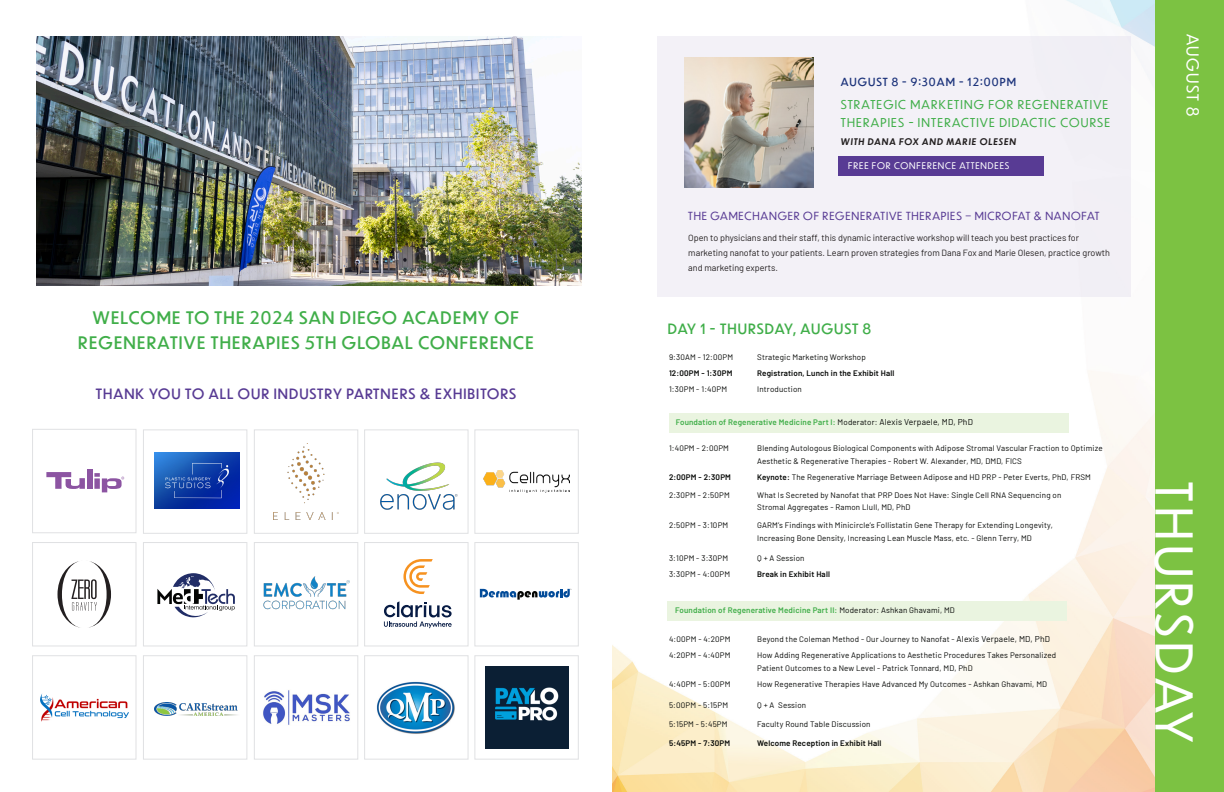
<style>
.page{position:relative;width:1224px;height:792px;background:#fff}
.page>*{position:absolute;margin:0;border:0;box-sizing:border-box;transform-origin:0 0}
.t1{font:50px "Dunbar Low";letter-spacing:.1em;color:#fff}
.t2{font:17px/25px "Dunbar Tall";letter-spacing:.075em;color:#40ae49;text-align:center}
.t3{font:16px "Dunbar Tall";letter-spacing:.09em;color:#fff}
.t4{font:14px "Dunbar Tall";letter-spacing:.075em;color:#583b94}
.t5{font:14px "Dunbar Tall";letter-spacing:.06em;color:#40ae49}
.t6{font:12px/18px "Dunbar Tall";letter-spacing:.1em;color:#40ae49}
.t7{font:11px "Dunbar Tall";letter-spacing:.075em;color:#583b94}
.t8{font:11px "Dunbar Tall";letter-spacing:.1em;color:#1e357c}
.t9{font:9px/15px "Barlow";color:#231f20}
.t10{font:9px "Dunbar Tall";letter-spacing:.1em;color:#fff}
.t11{font:italic 500 9px "Dunbar Tall";letter-spacing:.1em;color:#231f20}
.t12{font:8px/13px "Barlow";letter-spacing:.02em;color:#050705}
.t13{font:600 8px "Barlow";letter-spacing:.02em;color:#40ae49}
.t14{font:600 8px "Barlow";letter-spacing:.02em;color:#050705}
.s1{font-weight:400;color:#050705}
.s2{font-weight:400;font-size:8.5px;color:#050705}
.s3{font-weight:600}
.s4{font-size:8.5px}
</style>
<div class="page">
<img style="left:612px;top:0;width:544px;height:792px">
<div style="left:1156px;top:0;width:68px;height:792px;background:#7cc242"></div>
<img style="left:36px;top:36px;width:546px;height:250px">
<div style="left:669px;top:413px;width:400px;height:19px;background:#eaf4e0"></div>
<div style="left:667px;top:601px;width:400px;height:19px;background:#eaf4e0"></div>
<div style="left:657px;top:36px;width:473px;height:261px;background:#f3f1f7"></div>
<img style="left:684px;top:58px;width:130px;height:129px">
<div style="left:838px;top:156px;width:206px;height:20px;background:#583b94"></div>
<img style="left:154px;top:703px;width:84px;height:13px">
<div style="left:143px;top:655px;width:104px;height:105px;border:1px solid #e0e1e3"></div>
<svg style="left:157px;top:573px;width:78px;height:45px"></svg>
<div style="left:143px;top:542px;width:104px;height:104px;border:1px solid #e0e1e3"></div>
<img style="left:155px;top:453px;width:84px;height:55px">
<div style="left:143px;top:429px;width:104px;height:105px;border:1px solid #e0e1e3"></div>
<img style="left:40px;top:694px;width:88px;height:27px">
<div style="left:32px;top:655px;width:105px;height:105px;border:1px solid #e0e1e3"></div>
<svg style="left:46px;top:472px;width:39px;height:17px"></svg>
<div style="left:87px;top:470px;width:5px;height:19px;background:#8c54a2"></div>
<svg style="left:94px;top:473px;width:30px;height:19px"></svg>
<div style="left:32px;top:429px;width:105px;height:104px;border:1px solid #e0e1e3"></div>
<svg style="left:58px;top:561px;width:53px;height:67px"></svg>
<div style="left:32px;top:542px;width:105px;height:104px;border:1px solid #e0e1e3"></div>
<img style="left:263px;top:690px;width:87px;height:35px">
<div style="left:254px;top:655px;width:104px;height:105px;border:1px solid #e0e1e3"></div>
<img style="left:263px;top:576px;width:86px;height:34px">
<div style="left:254px;top:542px;width:104px;height:104px;border:1px solid #e0e1e3"></div>
<img style="left:274px;top:443px;width:64px;height:77px">
<div style="left:254px;top:429px;width:104px;height:105px;border:1px solid #e0e1e3"></div>
<img style="left:377px;top:681px;width:78px;height:53px">
<div style="left:364px;top:655px;width:105px;height:105px;border:1px solid #e0e1e3"></div>
<svg style="left:403px;top:559px;width:30px;height:35px"></svg>
<svg style="left:384px;top:601px;width:68px;height:27px"></svg>
<div style="left:364px;top:542px;width:105px;height:104px;border:1px solid #e0e1e3"></div>
<img style="left:380px;top:462px;width:78px;height:48px">
<div style="left:364px;top:429px;width:105px;height:105px;border:1px solid #e0e1e3"></div>
<img style="left:486px;top:666px;width:82px;height:83px">
<div style="left:474px;top:655px;width:105px;height:105px;border:1px solid #e0e1e3"></div>
<svg style="left:480px;top:589px;width:92px;height:11px"></svg>
<div style="left:474px;top:542px;width:105px;height:104px;border:1px solid #e0e1e3"></div>
<img style="left:484px;top:471px;width:85px;height:21px">
<div style="left:474px;top:429px;width:105px;height:105px;border:1px solid #e0e1e3"></div>
<p class="t2" style="left:78px;top:304px;width:457px">WELCOME TO THE 2024 SAN DIEGO ACADEMY OF<br>REGENERATIVE THERAPIES 5TH GLOBAL CONFERENCE</p>
<p class="t4" style="left:96px;top:383px;width:422px">THANK YOU TO ALL OUR INDUSTRY PARTNERS &amp; EXHIBITORS</p>
<p class="t8" style="left:841px;top:74px;width:177px">AUGUST 8 - 9:30AM - 12:00PM</p>
<p class="t6" style="left:841px;top:95px;width:271px">STRATEGIC MARKETING FOR REGENERATIVE<br>THERAPIES - INTERACTIVE DIDACTIC COURSE</p>
<p class="t11" style="left:841px;top:135px;width:177px">WITH DANA FOX AND MARIE OLESEN</p>
<p class="t10" style="left:848px;top:159px;width:163px">FREE FOR CONFERENCE ATTENDEES</p>
<p class="t7" style="left:688px;top:207px;width:413px">THE GAMECHANGER OF REGENERATIVE THERAPIES – MICROFAT &amp; NANOFAT</p>
<p class="t9" style="left:688px;top:229px;width:423px">Open to physicians and their staff, this dynamic interactive workshop will teach you best practices for marketing nanofat to your patients. Learn proven strategies from Dana Fox and Marie Olesen, practice growth and marketing experts.</p>
<p class="t5" style="left:668px;top:319px;width:205px">DAY 1 - THURSDAY, AUGUST 8</p>
<p class="t12" style="left:669px;top:350px;width:66px">9:30AM - 12:00PM</p>
<p class="t14" style="left:669px;top:368px;width:65px">12:00PM - 1:30PM</p>
<p class="t12" style="left:669px;top:382px;width:60px">1:30PM - 1:40PM</p>
<p class="t12" style="left:757px;top:350px;width:110px">Strategic Marketing Workshop</p>
<p class="t14" style="left:757px;top:368px;width:139px">Registration, Lunch in the Exhibit Hall</p>
<p class="t12" style="left:757px;top:382px;width:46px">Introduction</p>
<p class="t13" style="left:676px;top:416px;width:299px">Foundation of Regenerative Medicine Part I: <span class="s1">Moderator:</span> <span class="s2">Alexis Verpaele, MD, PhD</span></p>
<p class="t12" style="left:669px;top:441px;width:61px">1:40PM - 2:00PM</p>
<p class="t14" style="left:669px;top:472px;width:64px">2:00PM - 2:30PM</p>
<p class="t12" style="left:669px;top:488px;width:62px">2:30PM - 2:50PM</p>
<p class="t12" style="left:669px;top:518px;width:61px">2:50PM - 3:10PM</p>
<p class="t12" style="left:669px;top:551px;width:61px">3:10PM - 3:30PM</p>
<p class="t12" style="left:669px;top:567px;width:63px">3:30PM - 4:00PM</p>
<p class="t12" style="left:757px;top:441px;width:347px">Blending Autologous Biological Components with Adipose Stromal Vascular Fraction to Optimize<br>Aesthetic &amp; Regenerative Therapies - Robert W. Alexander, MD, DMD, FICS</p>
<p class="t12" style="left:757px;top:470px;width:335px"><span class="s3">Keynote:</span> The Regenerative Marriage Between Adipose and HD PRP - Peter Everts, PhD, FRSM</p>
<p class="t12" style="left:757px;top:489px;width:306px;line-height:12px">What Is Secreted by Nanofat that PRP Does Not Have: Single Cell RNA Sequencing on<br>Stromal Aggregates - Ramon Llull, MD, PhD</p>
<p class="t12" style="left:757px;top:518px;width:297px">GARM’s Findings with Minicircle’s Follistatin Gene Therapy for Extending Longevity,<br>Increasing Bone Density, Increasing Lean Muscle Mass, etc. - Glenn Terry, MD</p>
<p class="t12" style="left:757px;top:551px;width:49px">Q + A Session</p>
<p class="t14" style="left:757px;top:569px;width:74px">Break in Exhibit Hall</p>
<p class="t13" style="left:675px;top:604px;width:281px">Foundation of Regenerative Medicine Part II: <span class="s1">Moderator: Ashkan Ghavami, MD</span></p>
<p class="t12" style="left:669px;top:632px;width:63px">4:00PM - 4:20PM</p>
<p class="t12" style="left:669px;top:648px;width:63px">4:20PM - 4:40PM</p>
<p class="t12" style="left:669px;top:677px;width:63px">4:40PM - 5:00PM</p>
<p class="t12" style="left:669px;top:698px;width:61px">5:00PM - 5:15PM</p>
<p class="t12" style="left:669px;top:717px;width:60px">5:15PM - 5:45PM</p>
<p class="t14" style="left:669px;top:738px;width:63px">5:45PM - 7:30PM</p>
<p class="t12" style="left:757px;top:632px;width:294px">Beyond the Coleman Method - Our Journey to Nanofat - <span class="s4">Alexis Verpaele, MD, PhD</span></p>
<p class="t12" style="left:757px;top:648px;width:301px">How Adding Regenerative Applications to Aesthetic Procedures Takes Personalized<br>Patient Outcomes to a New Level - Patrick Tonnard, MD, PhD</p>
<p class="t12" style="left:757px;top:677px;width:291px">How Regenerative Therapies Have Advanced My Outcomes - Ashkan Ghavami, MD</p>
<p class="t12" style="left:757px;top:698px;width:51px">Q + A Session</p>
<p class="t12" style="left:757px;top:717px;width:115px">Faculty Round Table Discussion</p>
<p class="t14" style="left:757px;top:738px;width:126px">Welcome Reception in Exhibit Hall</p>
<p class="t3" style="left:1204px;top:34px;width:84px;rotate:90deg">AUGUST 8</p>
<p class="t1" style="left:1210px;top:482px;width:261px;rotate:90deg">THURSDAY</p>
</div>
